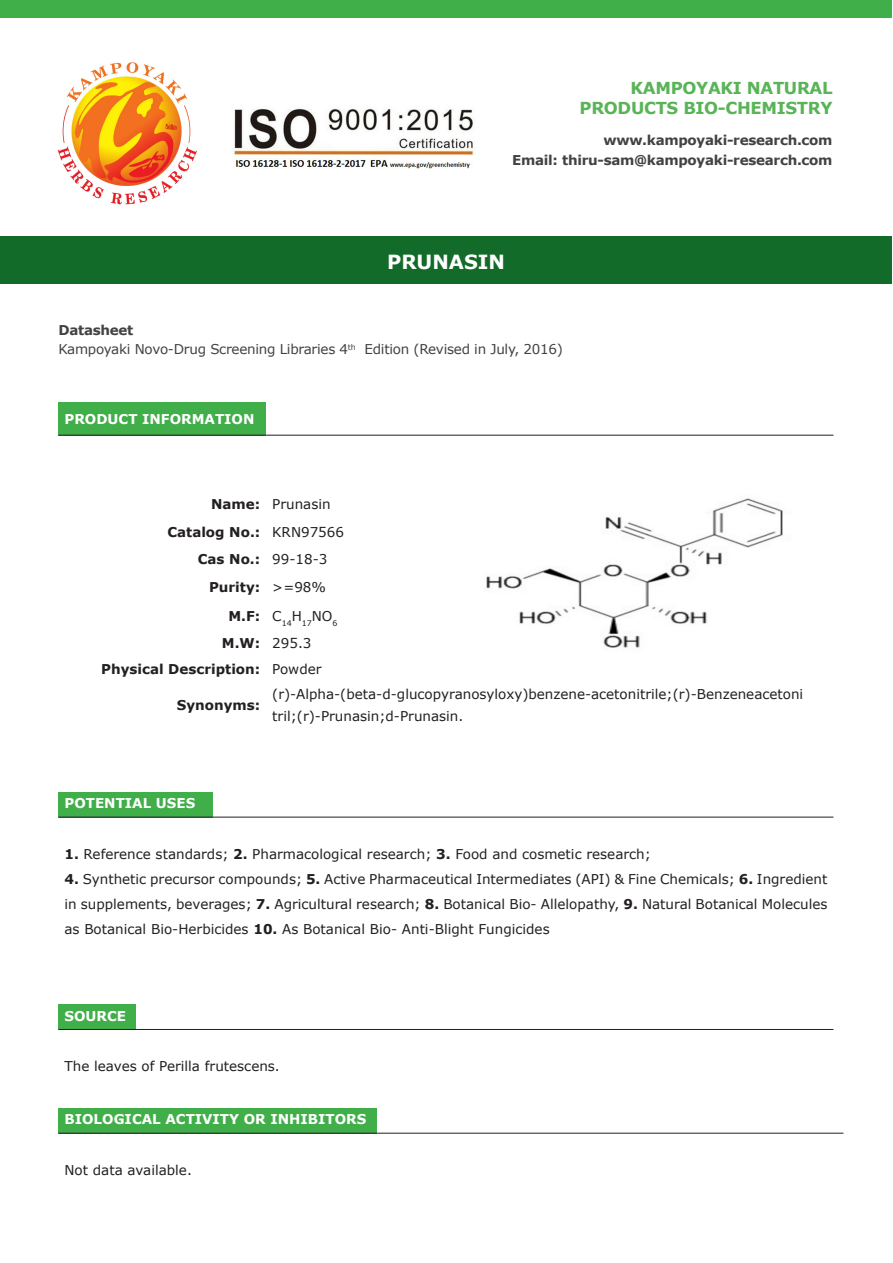
<style>
.page{position:relative;width:893px;height:1263px;background:#fff}
.page>*{position:absolute;margin:0;border:0;box-sizing:border-box;transform-origin:0 0}
.t1{font:700 19.5px "Verdana";color:#fff}
.t2{font:700 16.5px "Verdana";letter-spacing:-.02em;color:#59b457}
.t3{font:13.5px/25.2px "Verdana";color:#231f20}
.t4{font:700 13.5px "Verdana";letter-spacing:-.02em;color:#414243}
.t5{font:700 13.5px "Verdana";color:#fff}
.t6{font:700 13.5px "Verdana";color:#231f20}
.t7{font:13.5px "Verdana";letter-spacing:-.02em;color:#414243}
.t8{font:7.8px "Verdana";color:#231f20}
.s1{font-weight:700}
</style>
<div class="page">
<img style="left:232px;top:108px;width:243px;height:61px">
<img style="left:57px;top:62px;width:140px;height:143px">
<div style="left:0;top:0;width:892px;height:17px;background:#40ae49"></div>
<div style="left:0;top:236px;width:891px;height:47px;background:#136b29"></div>
<div style="left:58px;top:402px;width:208px;height:33px;background:#40ae49"></div>
<hr style="left:58px;top:435px;width:208px;height:1px;background:#231f20">
<hr style="left:266px;top:435px;width:209px;height:1px;background:#231f20">
<hr style="left:475px;top:435px;width:358px;height:1px;background:#231f20">
<img style="left:486px;top:498px;width:297px;height:150px">
<div style="left:58px;top:792px;width:155px;height:25px;background:#40ae49"></div>
<hr style="left:58px;top:817px;width:155px;height:1px;background:#231f20">
<hr style="left:213px;top:817px;width:620px;height:1px;background:#231f20">
<div style="left:58px;top:1004px;width:78px;height:25px;background:#40ae49"></div>
<hr style="left:58px;top:1029px;width:78px;height:1px;background:#231f20">
<hr style="left:136px;top:1029px;width:697px;height:1px;background:#231f20">
<div style="left:58px;top:1108px;width:319px;height:25px;background:#40ae49"></div>
<hr style="left:58px;top:1133px;width:319px;height:1px;background:#231f20">
<hr style="left:377px;top:1133px;width:466px;height:1px;background:#231f20">
<p class="t2" style="left:631px;top:78px;width:203px">KAMPOYAKI NATURAL</p>
<p class="t2" style="left:580px;top:97px;width:254px">PRODUCTS BIO-CHEMISTRY</p>
<p class="t4" style="left:603px;top:132px;width:231px">www.kampoyaki-research.com</p>
<p class="t4" style="left:512px;top:151px;width:322px">Email: thiru-sam@kampoyaki-research.com</p>
<p class="t1" style="left:387px;top:249px;width:120px">PRUNASIN</p>
<p class="t4" style="left:58px;top:321px;width:76px">Datasheet</p>
<p class="t7" style="left:58px;top:341px;width:506px">Kampoyaki Novo-Drug Screening Libraries 4<sup>th</sup> Edition (Revised in July, 2016)</p>
<p class="t5" style="left:64px;top:410px;width:192px">PRODUCT INFORMATION</p>
<p class="t6" style="left:211px;top:495px;width:51px">Name:</p>
<p class="t3" style="left:272px;top:491px;width:60px">Prunasin</p>
<p class="t6" style="left:167px;top:523px;width:94px">Catalog No.:</p>
<p class="t3" style="left:272px;top:519px;width:73px">KRN97566</p>
<p class="t6" style="left:198px;top:551px;width:64px">Cas No.:</p>
<p class="t3" style="left:272px;top:547px;width:57px">99-18-3</p>
<p class="t6" style="left:209px;top:578px;width:53px">Purity:</p>
<p class="t3" style="left:272px;top:575px;width:55px">&gt;=98%</p>
<p class="t6" style="left:228px;top:608px;width:33px">M.F:</p>
<p class="t8" style="left:272px;top:618px;width:67px"><sup>C</sup>14<sup>H</sup>17<sup>NO</sup>6</p>
<p class="t6" style="left:222px;top:635px;width:40px">M.W:</p>
<p class="t3" style="left:272px;top:631px;width:41px">295.3</p>
<p class="t6" style="left:101px;top:660px;width:161px">Physical Description:</p>
<p class="t3" style="left:272px;top:657px;width:51px">Powder</p>
<p class="t6" style="left:177px;top:696px;width:85px">Synonyms:</p>
<p class="t3" style="left:272px;top:683px;width:532px;line-height:22.2px">(r)-Alpha-(beta-d-glucopyranosyloxy)benzene-acetonitrile;(r)-Benzeneacetoni tril;(r)-Prunasin;d-Prunasin.</p>
<p class="t5" style="left:64px;top:795px;width:132px">POTENTIAL USES</p>
<p class="t3" style="left:64px;top:841px;width:588px"><span class="s1">1.</span> Reference standards; <span class="s1">2.</span> Pharmacological research; <span class="s1">3.</span> Food and cosmetic research;</p>
<p class="t3" style="left:64px;top:866px;width:764px;text-align:justify"><span class="s1">4.</span> Synthetic precursor compounds; <span class="s1">5.</span> Active Pharmaceutical Intermediates (API) &amp; Fine Chemicals; <span class="s1">6.</span> Ingredient in supplements, beverages; <span class="s1">7.</span> Agricultural research; <span class="s1">8.</span> Botanical Bio- Allelopathy, <span class="s1">9.</span> Natural Botanical Molecules as Botanical Bio-Herbicides <span class="s1">10.</span> As Botanical Bio- Anti-Blight Fungicides</p>
<p class="t5" style="left:64px;top:1007px;width:63px">SOURCE</p>
<p class="t3" style="left:64px;top:1053px;width:217px">The leaves of Perilla frutescens.</p>
<p class="t5" style="left:64px;top:1111px;width:303px">BIOLOGICAL ACTIVITY OR INHIBITORS</p>
<p class="t3" style="left:64px;top:1157px;width:129px">Not data available.</p>
</div>
